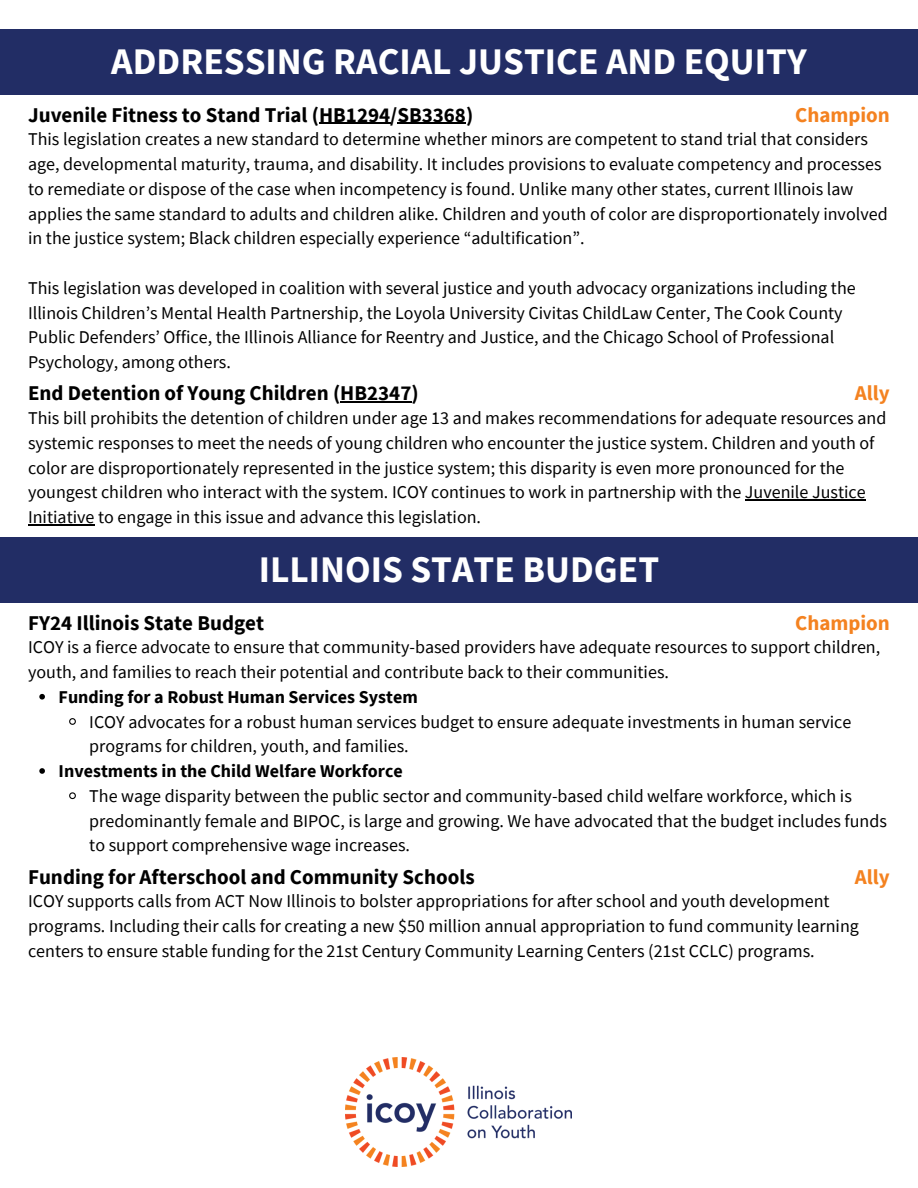
<style>
.page{position:relative;width:918px;height:1188px;background:#fff}
.page>*{position:absolute;margin:0;border:0;box-sizing:border-box;transform-origin:0 0}
.t1{font:700 37.5px "Source Sans Pro";color:#fff}
.t2{font:700 21px "Source Sans Pro";color:#000}
.t3{font:700 21px "Source Sans Pro";color:#f48220}
.t4{font:18px/24.8px "Source Sans Pro";color:#000}
.t5{font:700 18px "Source Sans Pro";color:#000}
</style>
<div class="page">
<img style="left:346px;top:1058px;width:226px;height:109px">
<div style="left:0;top:29px;width:918px;height:66px;background:#222d65"></div>
<hr style="left:319px;top:123px;width:71px;height:1px;background:#000">
<hr style="left:397px;top:123px;width:69px;height:1px;background:#000">
<hr style="left:340px;top:401px;width:71px;height:1px;background:#000">
<hr style="left:745px;top:500px;width:121px;height:1px;background:#000">
<hr style="left:28px;top:524px;width:67px;height:1px;background:#000">
<div style="left:0;top:537px;width:918px;height:66px;background:#222d65"></div>
<svg style="left:39px;top:694px;width:6px;height:6px"></svg>
<svg style="left:69px;top:718px;width:7px;height:7px"></svg>
<svg style="left:39px;top:768px;width:6px;height:6px"></svg>
<svg style="left:69px;top:792px;width:7px;height:8px"></svg>
<h1 class="t1" style="left:111px;top:37px;width:697px">ADDRESSING RACIAL JUSTICE AND EQUITY</h1>
<p class="t2" style="left:28px;top:101px;width:447px">Juvenile Fitness to Stand Trial (HB1294/SB3368)</p>
<p class="t4" style="left:28px;top:127px;width:861px">This legislation creates a new standard to determine whether minors are competent to stand trial that considers age, developmental maturity, trauma, and disability. It includes provisions to evaluate competency and processes to remediate or dispose of the case when incompetency is found. Unlike many other states, current Illinois law applies the same standard to adults and children alike. Children and youth of color are disproportionately involved in the justice system; Black children especially experience “adultification”.</p>
<p class="t4" style="left:28px;top:275px;width:829px">This legislation was developed in coalition with several justice and youth advocacy organizations including the Illinois Children’s Mental Health Partnership, the Loyola University Civitas ChildLaw Center, The Cook County Public Defenders’ Office, the Illinois Alliance for Reentry and Justice, and the Chicago School of Professional Psychology, among others.</p>
<p class="t3" style="left:795px;top:101px;width:96px">Champion</p>
<p class="t2" style="left:28px;top:380px;width:392px">End Detention of Young Children (HB2347)</p>
<p class="t3" style="left:855px;top:380px;width:36px">Ally</p>
<p class="t4" style="left:28px;top:405px;width:860px">This bill prohibits the detention of children under age 13 and makes recommendations for adequate resources and systemic responses to meet the needs of young children who encounter the justice system. Children and youth of color are disproportionately represented in the justice system; this disparity is even more pronounced for the youngest children who interact with the system. ICOY continues to work in partnership with the Juvenile Justice Initiative to engage in this issue and advance this legislation.</p>
<h1 class="t1" style="left:259px;top:545px;width:402px">ILLINOIS STATE BUDGET</h1>
<p class="t2" style="left:28px;top:609px;width:238px">FY24 Illinois State Budget</p>
<p class="t4" style="left:28px;top:635px;width:854px">ICOY is a fierce advocate to ensure that community-based providers have adequate resources to support children, youth, and families to reach their potential and contribute back to their communities.</p>
<p class="t5" style="left:59px;top:685px;width:361px">Funding for a Robust Human Services System</p>
<p class="t4" style="left:89px;top:709px;width:764px">ICOY advocates for a robust human services budget to ensure adequate investments in human service programs for children, youth, and families.</p>
<p class="t5" style="left:59px;top:759px;width:346px">Investments in the Child Welfare Workforce</p>
<p class="t4" style="left:89px;top:783px;width:799px">The wage disparity between the public sector and community-based child welfare workforce, which is predominantly female and BIPOC, is large and growing. We have advocated that the budget includes funds to support comprehensive wage increases.</p>
<p class="t3" style="left:795px;top:609px;width:96px">Champion</p>
<p class="t2" style="left:28px;top:863px;width:448px">Funding for Afterschool and Community Schools</p>
<p class="t4" style="left:28px;top:888px;width:832px">ICOY supports calls from ACT Now Illinois to bolster appropriations for after school and youth development programs. Including their calls for creating a new $50 million annual appropriation to fund community learning centers to ensure stable funding for the 21st Century Community Learning Centers (21st CCLC) programs.</p>
<p class="t3" style="left:855px;top:863px;width:36px">Ally</p>
</div>
